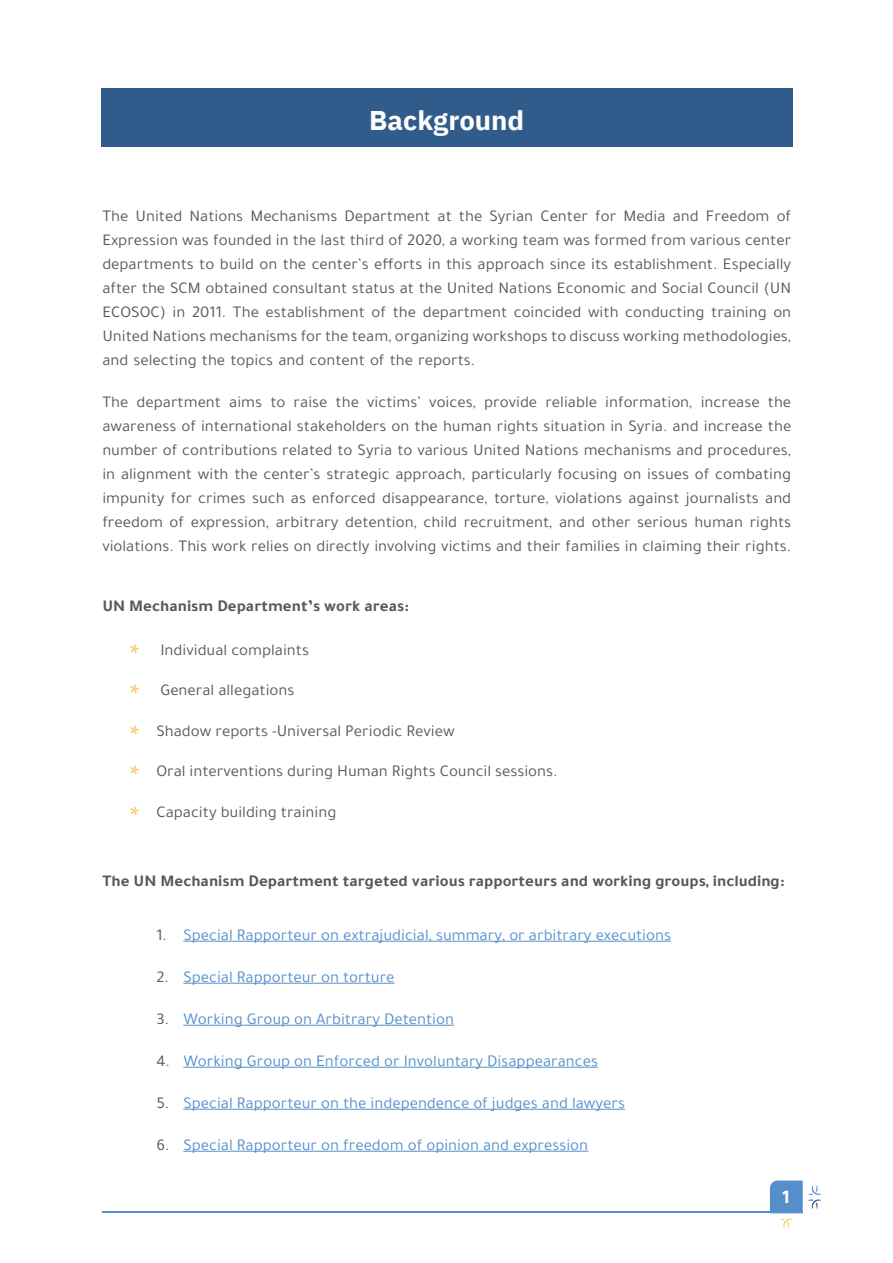
<style>
.page{position:relative;width:893px;height:1263px;background:#fff}
.page>*{position:absolute;margin:0;border:0;box-sizing:border-box;transform-origin:0 0}
.t1{font:700 27px "IBM Plex Sans Arabic";color:#fff}
.t2{font:700 19.5px "Tajawal";color:#fff}
.t3{font:16.5px/24px "Tajawal";color:#58595b;text-align:justify}
.t4{font:16.5px "Tajawal";color:#548fcc}
.t5{font:700 16.5px "Tajawal";color:#58595b}
.s1{font-size:30px;color:#fcca6c}
.s2{color:#58595b}
</style>
<div class="page">
<div style="left:101px;top:89px;width:692px;height:58px;background:#315b8a"></div>
<hr style="left:183px;top:941px;width:488px;height:1px;background:#548fcc">
<hr style="left:183px;top:983px;width:212px;height:1px;background:#548fcc">
<hr style="left:183px;top:1025px;width:271px;height:1px;background:#548fcc">
<hr style="left:183px;top:1067px;width:415px;height:1px;background:#548fcc">
<hr style="left:183px;top:1109px;width:442px;height:1px;background:#548fcc">
<hr style="left:183px;top:1151px;width:405px;height:1px;background:#548fcc">
<svg style="left:780px;top:1219px;width:13px;height:9px"></svg>
<svg style="left:770px;top:1180px;width:51px;height:31px"></svg>
<hr style="left:102px;top:1211px;width:701px;height:2px;background:#548fcc">
<h1 class="t1" style="left:369px;top:105px;width:157px">Background</h1>
<p class="t3" style="left:102px;top:204px;width:690px">The United Nations Mechanisms Department at the Syrian Center for Media and Freedom of Expression was founded in the last third of 2020, a working team was formed from various center departments to build on the center’s efforts in this approach since its establishment. Especially after the SCM obtained consultant status at the United Nations Economic and Social Council (UN ECOSOC) in 2011. The establishment of the department coincided with conducting training on United Nations mechanisms for the team, organizing workshops to discuss working methodologies, and selecting the topics and content of the reports.</p>
<p class="t3" style="left:102px;top:390px;width:690px">The department aims to raise the victims’ voices, provide reliable information, increase the awareness of international stakeholders on the human rights situation in Syria. and increase the number of contributions related to Syria to various United Nations mechanisms and procedures, in alignment with the center’s strategic approach, particularly focusing on issues of combating impunity for crimes such as enforced disappearance, torture, violations against journalists and freedom of expression, arbitrary detention, child recruitment, and other serious human rights violations. This work relies on directly involving victims and their families in claiming their rights.</p>
<p class="t5" style="left:102px;top:594px;width:308px">UN Mechanism Department’s work areas:</p>
<p class="t3" style="left:129px;top:638px;width:181px"><span class="s1">*</span> Individual complaints</p>
<p class="t3" style="left:129px;top:678px;width:167px"><span class="s1">*</span> General allegations</p>
<p class="t3" style="left:129px;top:719px;width:327px"><span class="s1">*</span> Shadow reports -Universal Periodic Review</p>
<p class="t3" style="left:129px;top:759px;width:430px"><span class="s1">*</span> Oral interventions during Human Rights Council sessions.</p>
<p class="t3" style="left:129px;top:800px;width:209px"><span class="s1">*</span> Capacity building training</p>
<p class="t5" style="left:102px;top:868px;width:684px">The UN Mechanism Department targeted various rapporteurs and working groups, including:</p>
<p class="t4" style="left:156px;top:923px;width:516px"><span class="s2">1.</span> Special Rapporteur on extrajudicial, summary, or arbitrary executions</p>
<p class="t4" style="left:156px;top:965px;width:240px"><span class="s2">2.</span> Special Rapporteur on torture</p>
<p class="t4" style="left:156px;top:1007px;width:299px"><span class="s2">3.</span> Working Group on Arbitrary Detention</p>
<p class="t4" style="left:156px;top:1049px;width:443px"><span class="s2">4.</span> Working Group on Enforced or Involuntary Disappearances</p>
<p class="t4" style="left:156px;top:1091px;width:470px"><span class="s2">5.</span> Special Rapporteur on the independence of judges and lawyers</p>
<p class="t4" style="left:156px;top:1133px;width:433px"><span class="s2">6.</span> Special Rapporteur on freedom of opinion and expression</p>
<p class="t2" style="left:783px;top:1182px;width:9px">1</p>
</div>
